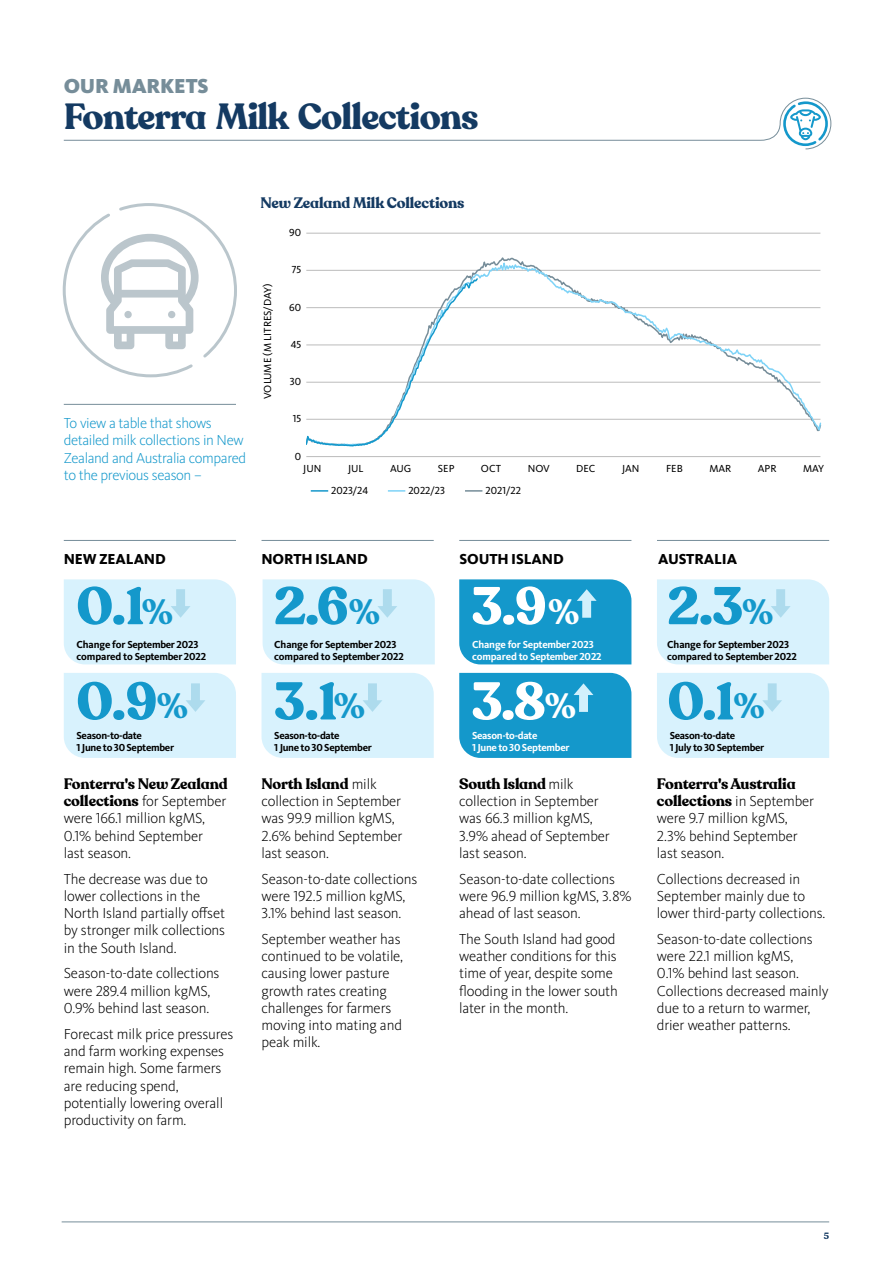
<style>
.page{position:relative;width:893px;height:1263px;background:#fff}
.page>*{position:absolute;margin:0;border:0;box-sizing:border-box;transform-origin:0 0}
.t1{font:700 52.5px "Recoleta Alt";color:#1498cb}
.t2{font:700 52.5px "Recoleta Alt";color:#fff}
.t3{font:700 36px "Recoleta Alt";letter-spacing:-.025em;color:#143a62}
.t4{font:700 34.8px "Recoleta Alt";color:#1498cb}
.t5{font:700 34.8px "Recoleta Alt";color:#fff}
.t6{font:900 21px "Kievit OT";letter-spacing:-.01em;color:#768d99}
.t7{font:300 15px/17.2px "Kievit OT";letter-spacing:-.01em;color:#000}
.t8{font:300 15px/17.2px "Kievit OT";letter-spacing:-.025em;color:#1498cb}
.t9{font:700 15px/17.2px "Recoleta Alt";letter-spacing:-.01em;color:#000}
.t10{font:800 15px "Kievit OT";letter-spacing:-.01em;color:#000}
.t11{font:700 15px "Recoleta Alt";letter-spacing:-.01em;color:#143a62}
.t12{font:10.65px "Kievit OT";color:#000}
.t13{font:700 10.5px/12px "Kievit OT";letter-spacing:-.03em;color:#000}
.t14{font:700 10.5px/12px "Kievit OT";letter-spacing:-.03em;color:#fff}
.t15{font:700 9px "Recoleta Alt";color:#143a62}
.s1{font-family:"Recoleta Alt";font-weight:700}
.s2{font-family:"Kievit OT";font-weight:300}
</style>
<div class="page">
<hr style="left:64px;top:404px;width:172px;height:1px;background:#768d99">
<div style="left:657px;top:673px;width:172px;height:85px;background:#d8f2fd"></div>
<div style="left:657px;top:579px;width:172px;height:85px;background:#d8f2fd"></div>
<div style="left:459px;top:579px;width:172px;height:85px;background:#1498cb"></div>
<div style="left:263px;top:579px;width:172px;height:85px;background:#d8f2fd"></div>
<svg style="left:62px;top:203px;width:175px;height:175px"></svg>
<svg style="left:311px;top:490px;width:17px;height:2px"></svg>
<svg style="left:388px;top:490px;width:17px;height:2px"></svg>
<svg style="left:465px;top:490px;width:17px;height:2px"></svg>
<hr style="left:306px;top:233px;width:514px;height:1px;background:#bfbfbf">
<hr style="left:306px;top:456px;width:514px;height:1px;background:#bfbfbf">
<svg style="left:306px;top:257px;width:515px;height:175px"></svg>
<svg style="left:306px;top:277px;width:173px;height:170px"></svg>
<hr style="left:62px;top:1221px;width:767px;height:1px;background:#768d99">
<svg style="left:63px;top:97px;width:769px;height:53px"></svg>
<hr style="left:64px;top:540px;width:172px;height:1px;background:#768d99">
<hr style="left:261px;top:540px;width:173px;height:1px;background:#768d99">
<hr style="left:459px;top:540px;width:172px;height:1px;background:#768d99">
<hr style="left:657px;top:540px;width:172px;height:1px;background:#768d99">
<div style="left:261px;top:673px;width:173px;height:85px;background:#d8f2fd"></div>
<div style="left:459px;top:673px;width:172px;height:85px;background:#1498cb"></div>
<div style="left:64px;top:579px;width:172px;height:85px;background:#d8f2fd"></div>
<div style="left:64px;top:673px;width:172px;height:85px;background:#d8f2fd"></div>
<h3 class="t6" style="left:64px;top:73px;width:146px">OUR MARKETS</h3>
<h2 class="t3" style="left:64px;top:93px;width:416px">Fonterra Milk Collections</h2>
<p class="t11" style="left:260px;top:193px;width:205px">New Zealand Milk Collections</p>
<p class="t12" style="left:289px;top:227px;width:13px">90</p>
<p class="t8" style="left:64px;top:415px;width:184px">To view a table that shows detailed milk collections in New<br>Zealand and Australia compared to the previous season –</p>
<p class="t12" style="left:262px;top:399px;width:117px;rotate:-90deg">VOLUME (M LITRES/DAY)</p>
<p class="t12" style="left:292px;top:264px;width:11px">75</p>
<p class="t12" style="left:289px;top:301px;width:13px">60</p>
<p class="t12" style="left:291px;top:338px;width:12px">45</p>
<p class="t12" style="left:290px;top:376px;width:13px">30</p>
<p class="t12" style="left:293px;top:413px;width:10px">15</p>
<p class="t12" style="left:295px;top:450px;width:8px">0</p>
<p class="t12" style="left:303px;top:462px;width:20px">JUN</p>
<p class="t12" style="left:348px;top:462px;width:17px">JUL</p>
<p class="t12" style="left:390px;top:462px;width:23px">AUG</p>
<p class="t12" style="left:438px;top:462px;width:18px">SEP</p>
<p class="t12" style="left:481px;top:462px;width:22px">OCT</p>
<p class="t12" style="left:528px;top:462px;width:24px">NOV</p>
<p class="t12" style="left:576px;top:462px;width:21px">DEC</p>
<p class="t12" style="left:622px;top:462px;width:19px">JAN</p>
<p class="t12" style="left:666px;top:462px;width:18px">FEB</p>
<p class="t12" style="left:709px;top:462px;width:23px">MAR</p>
<p class="t12" style="left:758px;top:462px;width:20px">APR</p>
<p class="t12" style="left:803px;top:462px;width:23px">MAY</p>
<p class="t12" style="left:331px;top:484px;width:39px">2023/24</p>
<p class="t12" style="left:408px;top:484px;width:38px">2022/23</p>
<p class="t12" style="left:485px;top:484px;width:37px">2021/22</p>
<p class="t10" style="left:64px;top:550px;width:104px">NEW ZEALAND</p>
<p class="t10" style="left:261px;top:550px;width:108px">NORTH ISLAND</p>
<p class="t10" style="left:460px;top:550px;width:106px">SOUTH ISLAND</p>
<p class="t10" style="left:658px;top:550px;width:81px">AUSTRALIA</p>
<h1 class="t1" style="left:76px;top:573px;width:70px">0.1</h1>
<h1 class="t1" style="left:274px;top:573px;width:77px">2.6</h1>
<h1 class="t2" style="left:471px;top:573px;width:77px">3.9</h1>
<h1 class="t1" style="left:667px;top:573px;width:78px">2.3</h1>
<h3 class="t4" style="left:349px;top:590px;width:33px">%</h3>
<h3 class="t5" style="left:548px;top:590px;width:33px">%</h3>
<h3 class="t4" style="left:742px;top:590px;width:33px">%</h3>
<h3 class="t4" style="left:142px;top:590px;width:33px">%</h3>
<p class="t13" style="left:77px;top:638px;width:131px">Change for September 2023 compared to September 2022</p>
<p class="t13" style="left:274px;top:638px;width:131px">Change for September 2023 compared to September 2022</p>
<p class="t14" style="left:472px;top:638px;width:131px">Change for September 2023 compared to September 2022</p>
<p class="t13" style="left:667px;top:638px;width:131px">Change for September 2023 compared to September 2022</p>
<h1 class="t1" style="left:76px;top:668px;width:83px">0.9</h1>
<h1 class="t1" style="left:274px;top:668px;width:65px">3.1</h1>
<h1 class="t2" style="left:471px;top:668px;width:76px">3.8</h1>
<h1 class="t1" style="left:667px;top:668px;width:69px">0.1</h1>
<h3 class="t4" style="left:157px;top:684px;width:33px">%</h3>
<h3 class="t4" style="left:334px;top:684px;width:33px">%</h3>
<h3 class="t5" style="left:545px;top:684px;width:33px">%</h3>
<h3 class="t4" style="left:733px;top:684px;width:33px">%</h3>
<p class="t13" style="left:77px;top:729px;width:99px">Season-to-date<br>1 June to 30 September</p>
<p class="t9" style="left:64px;top:776px;width:165px">Fonterra's New Zealand</p>
<p class="t7" style="left:64px;top:793px;width:164px"><span class="s1">collections</span> for September were 166.1 million kgMS,<br>0.1% behind September last season.</p>
<p class="t7" style="left:64px;top:870px;width:163px">The decrease was due to lower collections in the<br>North Island partially offset by stronger milk collections in the South Island.</p>
<p class="t7" style="left:64px;top:965px;width:157px">Season-to-date collections were 289.4 million kgMS,<br>0.9% behind last season.</p>
<p class="t7" style="left:64px;top:1025px;width:171px">Forecast milk price pressures and farm working expenses remain high. Some farmers are reducing spend, potentially lowering overall productivity on farm.</p>
<p class="t13" style="left:274px;top:729px;width:99px">Season-to-date<br>1 June to 30 September</p>
<p class="t9" style="left:262px;top:776px;width:117px">North Island <span class="s2">milk</span></p>
<p class="t7" style="left:262px;top:793px;width:142px">collection in September was 99.9 million kgMS,<br>2.6% behind September last season.</p>
<p class="t7" style="left:262px;top:870px;width:157px">Season-to-date collections were 192.5 million kgMS,<br>3.1% behind last season.</p>
<p class="t7" style="left:262px;top:931px;width:143px">September weather has continued to be volatile, causing lower pasture growth rates creating challenges for farmers moving into mating and peak milk.</p>
<p class="t14" style="left:472px;top:729px;width:99px">Season-to-date<br>1 June to 30 September</p>
<p class="t9" style="left:459px;top:776px;width:116px">South Island <span class="s2">milk</span></p>
<p class="t7" style="left:459px;top:793px;width:152px">collection in September was 66.3 million kgMS,<br>3.9% ahead of September last season.</p>
<p class="t7" style="left:459px;top:870px;width:174px">Season-to-date collections were 96.9 million kgMS, 3.8% ahead of last season.</p>
<p class="t7" style="left:459px;top:931px;width:160px">The South Island had good weather conditions for this time of year, despite some flooding in the lower south later in the month.</p>
<p class="t13" style="left:670px;top:729px;width:96px">Season-to-date<br>1 July to 30 September</p>
<p class="t9" style="left:657px;top:776px;width:159px">Fonterra's Australia collections <span class="s2">in September</span></p>
<p class="t7" style="left:657px;top:810px;width:142px">were 9.7 million kgMS,<br>2.3% behind September last season.</p>
<p class="t7" style="left:657px;top:870px;width:170px">Collections decreased in<br>September mainly due to lower third‑party collections.</p>
<p class="t7" style="left:657px;top:931px;width:173px">Season-to-date collections were 22.1 million kgMS,<br>0.1% behind last season.<br>Collections decreased mainly due to a return to warmer, drier weather patterns.</p>
<p class="t15" style="left:824px;top:1230px;width:7px">5</p>
</div>
